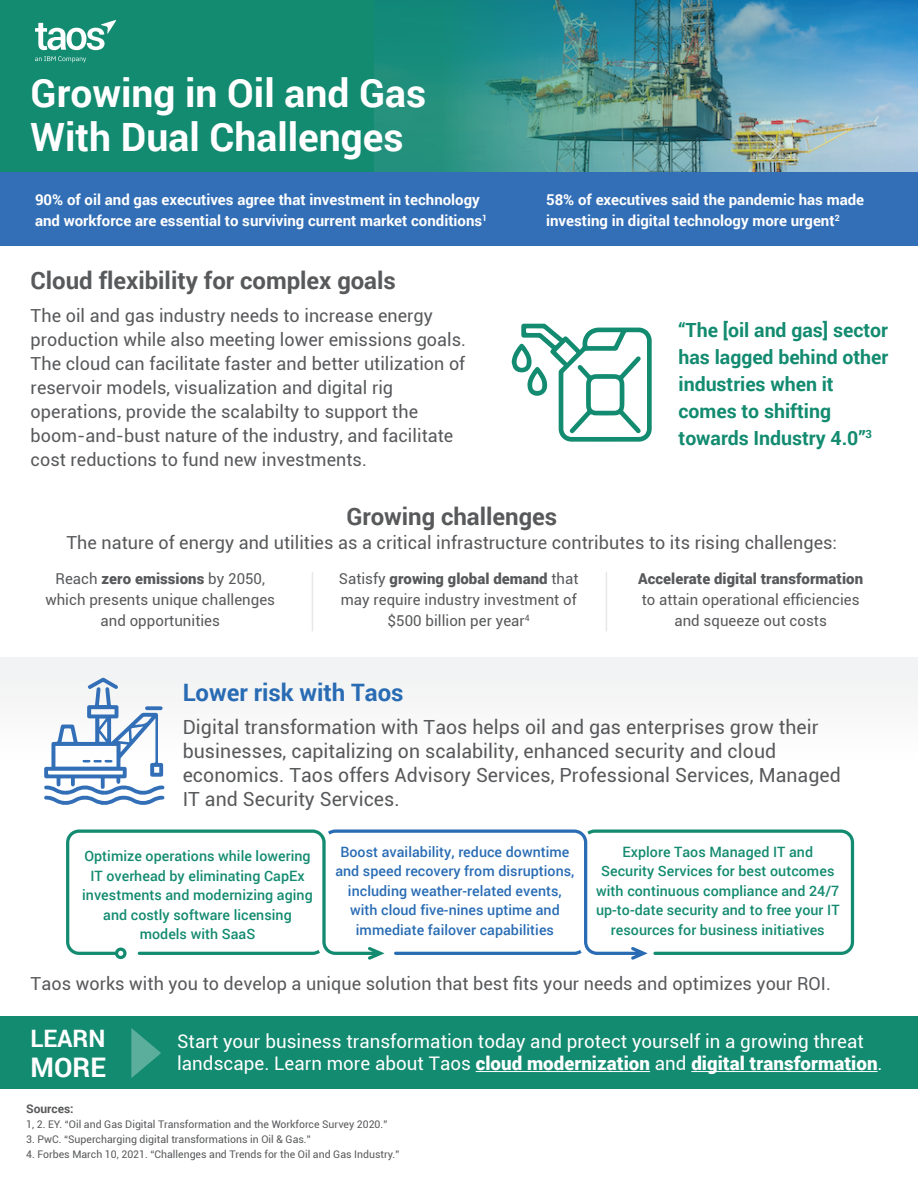
<style>
.page{position:relative;width:918px;height:1188px;background:#fff}
.page>*{position:absolute;margin:0;border:0;box-sizing:border-box;transform-origin:0 0}
.t1{font:700 39px/43.5px "Roboto";color:#fff}
.t2{font:700 27px "Roboto";color:#fff}
.t3{font:700 24px "Roboto";color:#58595b}
.t4{font:700 24px "Roboto";color:#296cb4}
.t5{font:700 24px "Roboto";color:#fff}
.t6{font:19.5px/24px "Roboto";letter-spacing:.005em;color:#58595b}
.t7{font:700 19.5px/27px "Roboto";color:#138b70}
.t8{font:18.75px/22.5px "Roboto";letter-spacing:.005em;color:#fff}
.t9{font:18px/24px "Roboto";letter-spacing:.005em;color:#58595b}
.t10{font:15px/21px "Roboto";letter-spacing:.005em;color:#58595b;text-align:center}
.t11{font:700 15px/21px "Roboto";color:#fff}
.t12{font:500 14.25px/19.5px "Roboto";letter-spacing:.005em;color:#138b70;text-align:center}
.t13{font:500 14.25px/19.5px "Roboto";letter-spacing:.005em;color:#296cb4;text-align:center}
.t14{font:700 12px "Roboto";color:#58595b}
.t15{font:10.5px "Roboto";color:#58595b}
.s1{font-weight:900}
</style>
<div class="page">
<div style="left:0;top:0;width:918px;height:172px;background:#138b70"></div>
<img style="left:374px;top:0;width:544px;height:172px">
<div style="left:0;top:1017px;width:918px;height:72px;background:#138b70"></div>
<div style="left:0;top:658px;width:918px;height:101px;background:#f6f6f7"></div>
<div style="left:0;top:172px;width:918px;height:74px;background:#336fb7"></div>
<svg style="left:131px;top:1028px;width:30px;height:50px"></svg>
<svg style="left:35px;top:20px;width:81px;height:30px"></svg>
<svg style="left:35px;top:56px;width:51px;height:6px"></svg>
<hr style="left:476px;top:1071px;width:174px;height:1px;background:#fff">
<hr style="left:691px;top:1071px;width:187px;height:1px;background:#fff">
<hr style="left:312px;top:572px;width:1px;height:60px;background:#e6e7e9">
<hr style="left:606px;top:572px;width:1px;height:60px;background:#e6e7e9">
<svg style="left:66px;top:830px;width:788px;height:130px"></svg>
<svg style="left:44px;top:678px;width:120px;height:127px"></svg>
<svg style="left:512px;top:324px;width:140px;height:118px"></svg>
<p class="t1" style="left:31px;top:70px;width:397px">Growing in Oil and Gas<br>With Dual Challenges</p>
<p class="t11" style="left:35px;top:188px;width:454px">90% of oil and gas executives agree that investment in technology and workforce are essential to surviving current market conditions<sup>1</sup></p>
<p class="t11" style="left:546px;top:188px;width:320px">58% of executives said the pandemic has made investing in digital technology more urgent<sup>2</sup></p>
<p class="t3" style="left:31px;top:263px;width:367px">Cloud flexibility for complex goals</p>
<p class="t9" style="left:31px;top:303px;width:437px">The oil and gas industry needs to increase energy production while also meeting lower emissions goals.<br>The cloud can facilitate faster and better utilization of reservoir models, visualization and digital rig operations, provide the scalabilty to support the boom-and-bust nature of the industry, and facilitate cost reductions to fund new investments.</p>
<p class="t7" style="left:679px;top:316px;width:211px">“The [oil and gas] sector has lagged behind other industries when it comes to shifting towards Industry 4.0”<sup>3</sup></p>
<p class="t3" style="left:346px;top:499px;width:212px">Growing challenges</p>
<p class="t9" style="left:66px;top:530px;width:772px">The nature of energy and utilities as a critical infrastructure contributes to its rising challenges:</p>
<p class="t10" style="left:45px;top:568px;width:231px">Reach <span class="s1">zero emissions</span> by 2050, which presents unique challenges and opportunities</p>
<p class="t10" style="left:339px;top:568px;width:241px">Satisfy <span class="s1">growing global demand</span> that may require industry investment of $500 billion per year<sup>4</sup></p>
<p class="t10" style="left:638px;top:568px;width:226px"><span class="s1">Accelerate digital transformation </span>to attain operational efficiencies and squeeze out costs</p>
<p class="t4" style="left:183px;top:676px;width:222px">Lower risk with Taos</p>
<p class="t6" style="left:183px;top:714px;width:660px">Digital transformation with Taos helps oil and gas enterprises grow their businesses, capitalizing on scalability, enhanced security and cloud economics. Taos offers Advisory Services, Professional Services, Managed IT and Security Services.</p>
<p class="t12" style="left:82px;top:846px;width:232px">Optimize operations while lowering<br>IT overhead by eliminating CapEx investments and modernizing aging and costly software licensing models with SaaS</p>
<p class="t13" style="left:335px;top:842px;width:241px">Boost availability, reduce downtime and speed recovery from disruptions, including weather-related events, with cloud five-nines uptime and immediate failover capabilities</p>
<p class="t12" style="left:596px;top:842px;width:245px">Explore Taos Managed IT and Security Services for best outcomes with continuous compliance and 24/7 up-to-date security and to free your IT resources for business initiatives</p>
<p class="t9" style="left:31px;top:971px;width:802px">Taos works with you to develop a unique solution that best fits your needs and optimizes your ROI.</p>
<p class="t5" style="left:31px;top:1021px;width:76px">LEARN</p>
<p class="t2" style="left:31px;top:1048px;width:77px">MORE</p>
<p class="t8" style="left:177px;top:1029px;width:707px">Start your business transformation today and protect yourself in a growing threat landscape. Learn more about Taos <span class="s1">cloud modernization</span> and <span class="s1">digital transformation</span>.</p>
<p class="t14" style="left:26px;top:1101px;width:49px">Sources:</p>
<p class="t15" style="left:26px;top:1117px;width:363px">1, 2. EY. “Oil and Gas Digital Transformation and the Workforce Survey 2020.”</p>
<p class="t15" style="left:26px;top:1132px;width:286px">3. PwC. “Supercharging digital transformations in Oil &amp; Gas.”</p>
<p class="t15" style="left:26px;top:1147px;width:375px">4. Forbes March 10, 2021. “Challenges and Trends for the Oil and Gas Industry.”</p>
</div>
